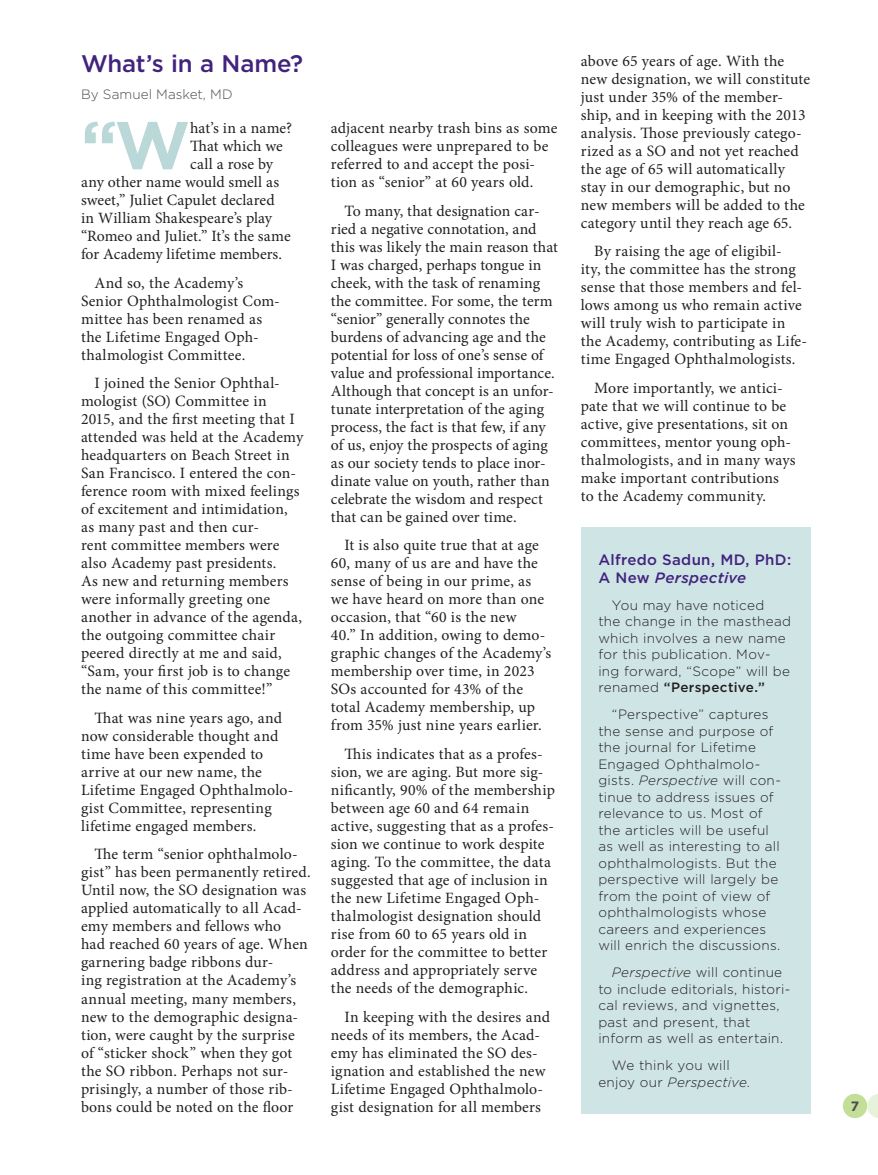
<style>
.page{position:relative;width:878px;height:1175px;background:#fff}
.page>*{position:absolute;margin:0;border:0;box-sizing:border-box;transform-origin:0 0}
.t1{font:700 67.2px "Gotham";color:#bbd8d8}
.t2{font:500 24px "Gotham";letter-spacing:-.01em;color:#41237e}
.t3{font:15.75px/18px "Minion Pro";letter-spacing:.01em;color:#231f20}
.t4{font:500 15px/18px "Gotham";letter-spacing:.02em;color:#41237e}
.t5{font:300 13.5px/16.5px "Gotham";letter-spacing:.02em;color:#231f20}
.t6{font:300 13.5px "Gotham";letter-spacing:.005em;color:#4b4c4d}
.t7{font:700 13.5px "Gotham";color:#4b4c4d}
.s1{font-style:italic}
.s2{font-weight:500}
</style>
<div class="page">
<div style="left:842px;top:1093px;width:25px;height:25px;background:#c2de99;border-radius:50%"></div>
<svg style="left:867px;top:1094px;width:11px;height:24px"></svg>
<div style="left:580px;top:526px;width:230px;height:587px;background:#cfe4e4"></div>
<h2 class="t2" style="left:81px;top:48px;width:224px">What’s in a Name?</h2>
<p class="t6" style="left:81px;top:85px;width:153px">By Samuel Masket, MD</p>
<h1 class="t1" style="left:81px;top:101px;width:111px">“W</h1>
<p class="t3" style="left:190px;top:119px;width:103px">hat’s in a name?</p>
<p class="t3" style="left:190px;top:137px;width:94px">That which we</p>
<p class="t3" style="left:190px;top:155px;width:84px">call a rose by</p>
<p class="t3" style="left:81px;top:173px;width:200px">any other name would smell as</p>
<p class="t3" style="left:81px;top:191px;width:195px">sweet,” Juliet Capulet declared</p>
<p class="t3" style="left:81px;top:209px;width:192px">in William Shakespeare’s play</p>
<p class="t3" style="left:81px;top:227px;width:211px">“Romeo and Juliet.” It’s the same</p>
<p class="t3" style="left:81px;top:245px;width:203px">for Academy lifetime members.</p>
<p class="t3" style="left:81px;top:274px;width:200px;text-indent:13px">And so, the Academy’s<br>Senior Ophthalmologist Com&shy;mittee has been renamed as the Lifetime Engaged Oph&shy;thalmologist Committee.</p>
<p class="t3" style="left:81px;top:374px;width:224px;text-indent:14px">I joined the Senior Ophthal&shy;mologist (SO) Committee in<br>2015, and the first meeting that I attended was held at the Academy headquarters on Beach Street in<br>San Francisco. I entered the con&shy;ference room with mixed feelings of excitement and intimidation, as many past and then cur-<br>rent committee members were also Academy past presidents.<br>As new and returning members were informally greeting one another in advance of the agenda, the outgoing committee chair peered directly at me and said, “Sam, your first job is to change the name of this committee!”</p>
<p class="t3" style="left:81px;top:709px;width:214px;text-indent:13px">That was nine years ago, and now considerable thought and time have been expended to arrive at our new name, the<br>Lifetime Engaged Ophthalmolo&shy;gist Committee, representing lifetime engaged members.</p>
<p class="t3" style="left:81px;top:845px;width:231px;text-indent:13px">The term “senior ophthalmolo&shy;gist” has been permanently retired.<br>Until now, the SO designation was applied automatically to all Acad&shy;emy members and fellows who<br>had reached 60 years of age. When garnering badge ribbons dur-<br>ing registration at the Academy’s annual meeting, many members, new to the demographic designa&shy;tion, were caught by the surprise of “sticker shock” when they got the SO ribbon. Perhaps not sur&shy;prisingly, a number of those rib&shy;bons could be noted on the floor</p>
<p class="t3" style="left:331px;top:119px;width:228px">adjacent nearby trash bins as some colleagues were unprepared to be referred to and accept the posi&shy;tion as “senior” at 60 years old.</p>
<p class="t3" style="left:331px;top:202px;width:228px;text-indent:13px">To many, that designation car&shy;ried a negative connotation, and this was likely the main reason that I was charged, perhaps tongue in cheek, with the task of renaming the committee. For some, the term “senior” generally connotes the burdens of advancing age and the potential for loss of one’s sense of value and professional importance.<br>Although that concept is an unfor&shy;tunate interpretation of the aging process, the fact is that few, if any of us, enjoy the prospects of aging as our society tends to place inor&shy;dinate value on youth, rather than celebrate the wisdom and respect that can be gained over time.</p>
<p class="t3" style="left:331px;top:536px;width:222px;text-indent:13px">It is also quite true that at age<br>60, many of us are and have the sense of being in our prime, as we have heard on more than one occasion, that “60 is the new<br>40.” In addition, owing to demo&shy;graphic changes of the Academy’s membership over time, in 2023<br>SOs accounted for 43% of the total Academy membership, up from 35% just nine years earlier.</p>
<p class="t3" style="left:331px;top:745px;width:225px;text-indent:13px">This indicates that as a profes&shy;sion, we are aging. But more sig&shy;nificantly, 90% of the membership between age 60 and 64 remain active, suggesting that as a profes&shy;sion we continue to work despite aging. To the committee, the data suggested that age of inclusion in the new Lifetime Engaged Oph&shy;thalmologist designation should rise from 60 to 65 years old in order for the committee to better address and appropriately serve the needs of the demographic.</p>
<p class="t3" style="left:331px;top:1007px;width:221px;text-indent:13px">In keeping with the desires and needs of its members, the Acad&shy;emy has eliminated the SO des&shy;ignation and established the new<br>Lifetime Engaged Ophthalmolo&shy;gist designation for all members</p>
<p class="t3" style="left:580px;top:52px;width:231px">above 65 years of age. With the new designation, we will constitute just under 35% of the member&shy;ship, and in keeping with the 2013 analysis. Those previously catego&shy;rized as a SO and not yet reached the age of 65 will automatically stay in our demographic, but no new members will be added to the category until they reach age 65.</p>
<p class="t3" style="left:580px;top:242px;width:228px;text-indent:13px">By raising the age of eligibil-<br>ity, the committee has the strong sense that those members and fel&shy;lows among us who remain active will truly wish to participate in the Academy, contributing as Life&shy;time Engaged Ophthalmologists.</p>
<p class="t3" style="left:580px;top:379px;width:216px;text-indent:13px">More importantly, we antici&shy;pate that we will continue to be active, give presentations, sit on committees, mentor young oph&shy;thalmologists, and in many ways make important contributions to the Academy community.</p>
<p class="t4" style="left:598px;top:550px;width:194px">Alfredo Sadun, MD, PhD:<br>A New <span class="s1">Perspective</span></p>
<p class="t5" style="left:598px;top:596px;width:194px;text-indent:14px">You may have noticed<br>the change in the masthead which involves a new name for this publication. Mov&shy;ing forward, “Scope” will be renamed <span class="s2">“Perspective.”</span></p>
<p class="t5" style="left:598px;top:705px;width:184px;text-indent:14px">“Perspective” captures the sense and purpose of the journal for Lifetime<br>Engaged Ophthalmolo&shy;gists. <span class="s1">Perspective</span> will con&shy;tinue to address issues of relevance to us. Most of the articles will be useful as well as interesting to all ophthalmologists. But the perspective will largely be from the point of view of ophthalmologists whose careers and experiences will enrich the discussions.</p>
<p class="t5" style="left:598px;top:963px;width:193px;text-indent:14px"><span class="s1">Perspective</span> will continue to include editorials, histori&shy;cal reviews, and vignettes, past and present, that inform as well as entertain.</p>
<p class="t5" style="left:598px;top:1056px;width:153px;text-align:center">We think you will enjoy our <span class="s1">Perspective</span>.</p>
<p class="t7" style="left:850px;top:1096px;width:10px">7</p>
</div>
